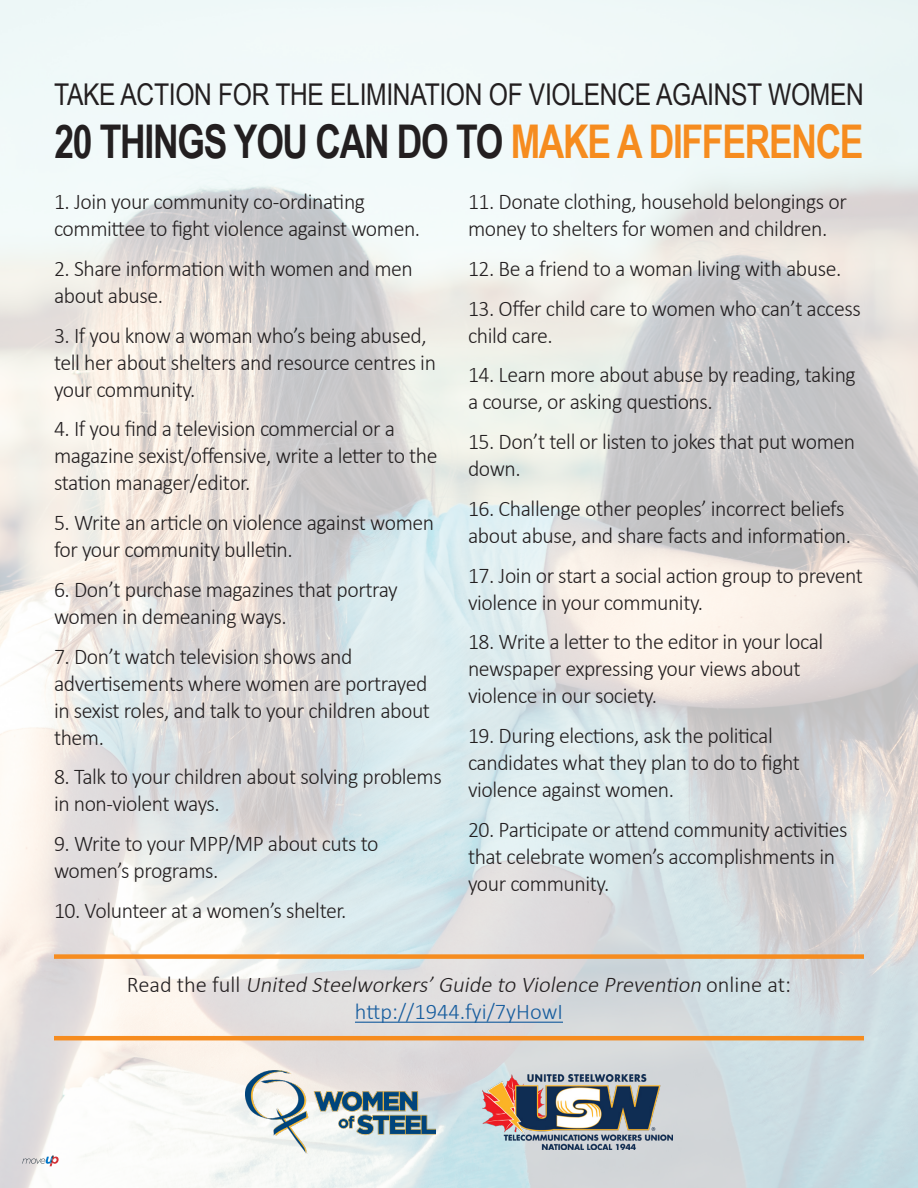
<style>
.page{position:relative;width:918px;height:1188px;background:#fff}
.page>*{position:absolute;margin:0;border:0;box-sizing:border-box;transform-origin:0 0}
.t1{font:700 46.5px "Arial Narrow";letter-spacing:-.03em;color:#231f20;scale:.93 1}
.t2{font:30px "Arial Narrow";letter-spacing:-.01em;color:#231f20}
.t3{font:300 22.5px/27px "Calibri";letter-spacing:-.02em;color:#231f20}
.t4{font:italic 300 22.5px "Calibri";color:#231f20}
.t5{font:300 22.5px "Calibri";color:#175d9e}
.s1{color:#f68c1f}
.s2{font-style:normal}
</style>
<div class="page">
<img style="left:0;top:0;width:918px;height:1188px">
<img style="left:246px;top:1070px;width:189px;height:84px">
<img style="left:483px;top:1075px;width:189px;height:74px">
<hr style="left:355px;top:1022px;width:208px;height:1px;background:#175d9e">
<div style="left:54px;top:954px;width:810px;height:5px;background:#f68c1f"></div>
<hr style="left:54px;top:1036px;width:810px;height:4px;background:#f68c1f">
<svg style="left:22px;top:1155px;width:37px;height:11px"></svg>
<p class="t2" style="left:54px;top:72px;width:811px">TAKE ACTION FOR THE ELIMINATION OF VIOLENCE AGAINST WOMEN</p>
<p class="t1" style="left:54px;top:106px;width:872px">20 THINGS YOU CAN DO TO <span class="s1">MAKE A DIFFERENCE</span></p>
<p class="t3" style="left:54px;top:187px;width:368px">1. Join your community co-ordinating committee to fight violence against women.</p>
<p class="t3" style="left:54px;top:254px;width:360px">2. Share information with women and men about abuse.</p>
<p class="t3" style="left:54px;top:321px;width:384px">3. If you know a woman who’s being abused, tell her about shelters and resource centres in your community.</p>
<p class="t3" style="left:54px;top:414px;width:385px">4. If you find a television commercial or a magazine sexist/offensive, write a letter to the station manager/editor.</p>
<p class="t3" style="left:54px;top:508px;width:382px">5. Write an article on violence against women for your community bulletin.</p>
<p class="t3" style="left:54px;top:575px;width:345px">6. Don’t purchase magazines that portray women in demeaning ways.</p>
<p class="t3" style="left:54px;top:642px;width:378px">7. Don’t watch television shows and advertisements where women are portrayed in sexist roles, and talk to your children about them.</p>
<p class="t3" style="left:54px;top:762px;width:389px">8. Talk to your children about solving problems in non-violent ways.</p>
<p class="t3" style="left:54px;top:829px;width:326px">9. Write to your MPP/MP about cuts to women’s programs.</p>
<p class="t3" style="left:54px;top:896px;width:294px">10. Volunteer at a women’s shelter.</p>
<p class="t3" style="left:468px;top:187px;width:380px">11. Donate clothing, household belongings or money to shelters for women and children.</p>
<p class="t3" style="left:468px;top:254px;width:375px">12. Be a friend to a woman living with abuse.</p>
<p class="t3" style="left:468px;top:294px;width:394px">13. Offer child care to women who can’t access child care.</p>
<p class="t3" style="left:468px;top:360px;width:389px">14. Learn more about abuse by reading, taking a course, or asking questions.</p>
<p class="t3" style="left:468px;top:427px;width:389px">15. Don’t tell or listen to jokes that put women down.</p>
<p class="t3" style="left:468px;top:494px;width:385px">16. Challenge other peoples’ incorrect beliefs about abuse, and share facts and information.</p>
<p class="t3" style="left:468px;top:561px;width:397px">17. Join or start a social action group to prevent violence in your community.</p>
<p class="t3" style="left:468px;top:627px;width:357px">18. Write a letter to the editor in your local newspaper expressing your views about violence in our society.</p>
<p class="t3" style="left:468px;top:721px;width:334px">19. During elections, ask the political candidates what they plan to do to fight violence against women.</p>
<p class="t3" style="left:468px;top:815px;width:381px">20. Participate or attend community activities that celebrate women’s accomplishments in your community.</p>
<p class="t4" style="left:127px;top:971px;width:666px"><span class="s2">R e a d t h e fu l l</span> United Steelworkers’Guide to Violence Prevention <span class="s2">o n l i n e a t :</span></p>
<p class="t5" style="left:355px;top:998px;width:210px">http://1944.fyi/7yHowI</p>
</div>
